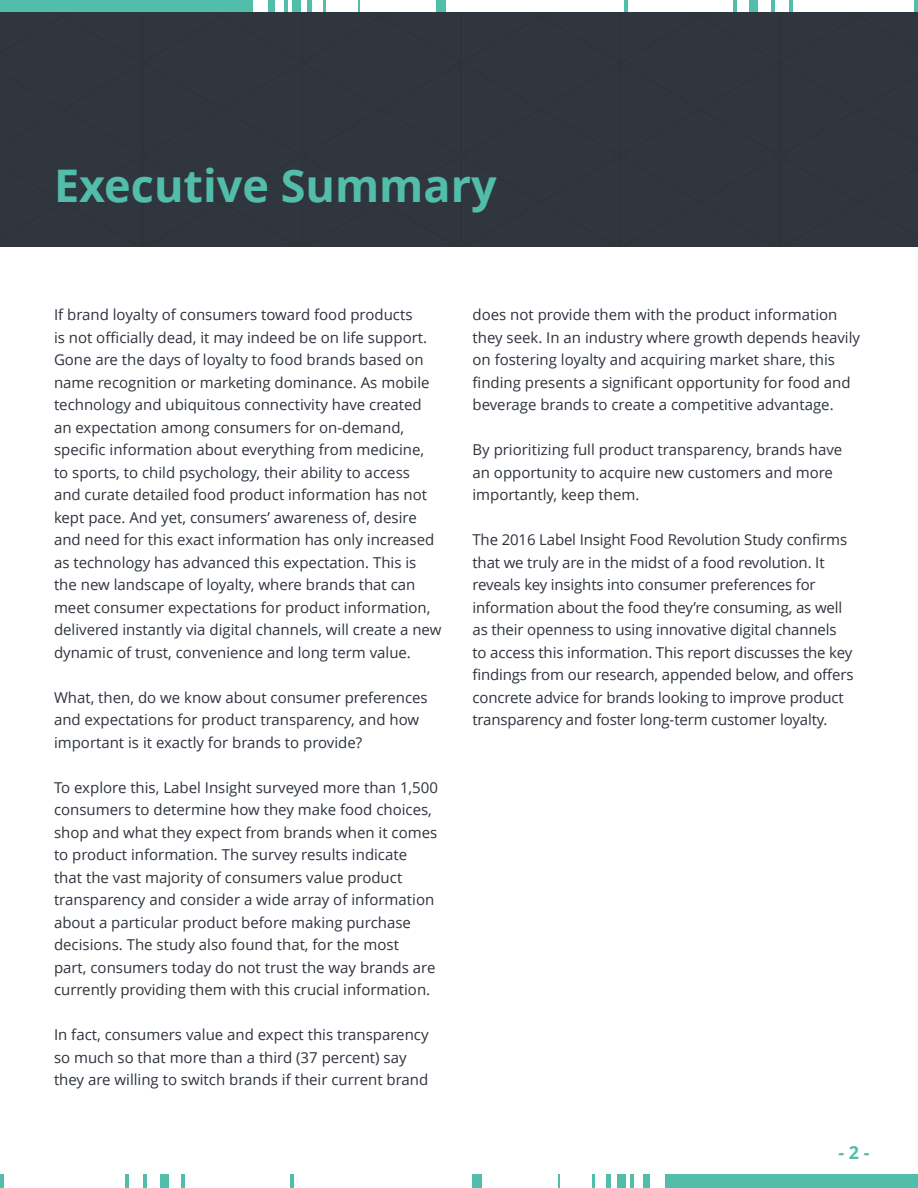
<style>
.page{position:relative;width:918px;height:1188px;background:#fff}
.page>*{position:absolute;margin:0;border:0;box-sizing:border-box;transform-origin:0 0}
.t1{font:700 45px "Open Sans";color:#52bdab}
.t2{font:700 18px "Open Sans";color:#52bdab}
.t3{font:15px/22.5px "Open Sans";color:#2d333d}
</style>
<div class="page">
<div style="left:666px;top:1174px;width:252px;height:14px;background:#52bdab"></div>
<div style="left:643px;top:1174px;width:6px;height:14px;background:#52bdab"></div>
<hr style="left:630px;top:1174px;width:4px;height:14px;background:#52bdab">
<div style="left:617px;top:1174px;width:9px;height:14px;background:#52bdab"></div>
<div style="left:606px;top:1174px;width:5px;height:14px;background:#52bdab"></div>
<hr style="left:592px;top:1174px;width:3px;height:14px;background:#52bdab">
<svg style="left:558px;top:1174px;width:2px;height:14px"></svg>
<div style="left:472px;top:1174px;width:10px;height:14px;background:#52bdab"></div>
<hr style="left:291px;top:1174px;width:3px;height:14px;background:#52bdab">
<hr style="left:181px;top:1174px;width:3px;height:14px;background:#52bdab">
<hr style="left:143px;top:1174px;width:3px;height:14px;background:#52bdab">
<hr style="left:126px;top:1174px;width:3px;height:14px;background:#52bdab">
<hr style="left:0;top:1174px;width:3px;height:14px;background:#52bdab">
<div style="left:160px;top:1174px;width:9px;height:14px;background:#52bdab"></div>
<div style="left:0;top:12px;width:918px;height:235px;background:#30363d"></div>
<div style="left:0;top:0;width:252px;height:12px;background:#52bdab"></div>
<div style="left:269px;top:0;width:6px;height:12px;background:#52bdab"></div>
<hr style="left:284px;top:0;width:4px;height:12px;background:#52bdab">
<div style="left:292px;top:0;width:9px;height:12px;background:#52bdab"></div>
<div style="left:307px;top:0;width:5px;height:12px;background:#52bdab"></div>
<svg style="left:323px;top:0;width:3px;height:12px"></svg>
<svg style="left:358px;top:0;width:2px;height:12px"></svg>
<div style="left:436px;top:0;width:10px;height:12px;background:#52bdab"></div>
<svg style="left:624px;top:0;width:3px;height:12px"></svg>
<svg style="left:734px;top:0;width:3px;height:12px"></svg>
<svg style="left:772px;top:0;width:3px;height:12px"></svg>
<svg style="left:789px;top:0;width:3px;height:12px"></svg>
<svg style="left:915px;top:0;width:3px;height:12px"></svg>
<div style="left:749px;top:0;width:9px;height:12px;background:#52bdab"></div>
<h1 class="t1" style="left:54px;top:161px;width:444px">Executive Summary</h1>
<p class="t3" style="left:54px;top:304px;width:389px">If brand loyalty of consumers toward food products<br>is not officially dead, it may indeed be on life support.<br>Gone are the days of loyalty to food brands based on name recognition or marketing dominance. As mobile technology and ubiquitous connectivity have created an expectation among consumers for on-demand, specific information about everything from medicine, to sports, to child psychology, their ability to access<br>and curate detailed food product information has not kept pace. And yet, consumers’ awareness of, desire and need for this exact information has only increased as technology has advanced this expectation. This is the new landscape of loyalty, where brands that can meet consumer expectations for product information, delivered instantly via digital channels, will create a new dynamic of trust, convenience and long term value.</p>
<p class="t3" style="left:54px;top:687px;width:375px">What, then, do we know about consumer preferences and expectations for product transparency, and how important is it exactly for brands to provide?</p>
<p class="t3" style="left:54px;top:777px;width:386px">To explore this, Label Insight surveyed more than 1,500 consumers to determine how they make food choices, shop and what they expect from brands when it comes to product information. The survey results indicate that the vast majority of consumers value product transparency and consider a wide array of information about a particular product before making purchase decisions. The study also found that, for the most<br>part, consumers today do not trust the way brands are currently providing them with this crucial information.</p>
<p class="t3" style="left:54px;top:1024px;width:376px">In fact, consumers value and expect this transparency so much so that more than a third (37 percent) say they are willing to switch brands if their current brand</p>
<p class="t3" style="left:472px;top:304px;width:389px">does not provide them with the product information they seek. In an industry where growth depends heavily on fostering loyalty and acquiring market share, this finding presents a significant opportunity for food and beverage brands to create a competitive advantage.</p>
<p class="t3" style="left:472px;top:439px;width:371px">By prioritizing full product transparency, brands have an opportunity to acquire new customers and more importantly, keep them.</p>
<p class="t3" style="left:472px;top:529px;width:383px">The 2016 Label Insight Food Revolution Study confirms that we truly are in the midst of a food revolution. It reveals key insights into consumer preferences for information about the food they’re consuming, as well as their openness to using innovative digital channels to access this information. This report discusses the key findings from our research, appended below, and offers concrete advice for brands looking to improve product transparency and foster long-term customer loyalty.</p>
<p class="t2" style="left:838px;top:1142px;width:33px">- 2 -</p>
</div>
